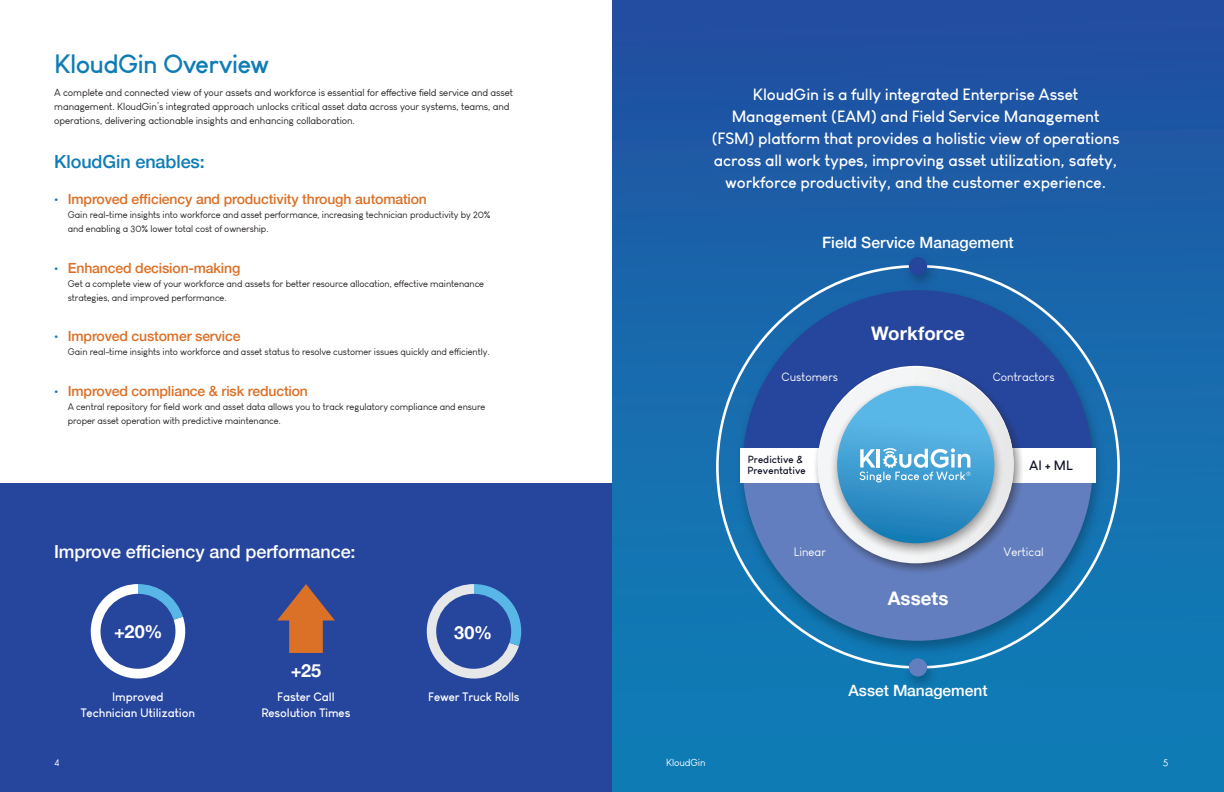
<style>
.page{position:relative;width:1224px;height:792px;background:#fff}
.page>*{position:absolute;margin:0;border:0;box-sizing:border-box;transform-origin:0 0}
.t1{font:700 26px "Louis George Cafe";letter-spacing:-.035em;color:#0f7cb6}
.t2{font:700 18.7px "Helvetica Neue";color:#fff}
.t3{font:500 18px "Helvetica Neue";letter-spacing:-.005em;color:#fff}
.t4{font:500 18px "Helvetica Neue";letter-spacing:-.005em;color:#0f7cb6}
.t5{font:700 18px "Helvetica Neue";color:#fff}
.Quotes_Small{font:700 16px/22px "Louis George Cafe";letter-spacing:-.01em;color:#fff;text-align:center}
.t6{font:500 15.6px "Helvetica Neue";color:#fff}
.t7{font:500 14px "Helvetica Neue";letter-spacing:-.01em;color:#db7027}
.t8{font:700 13.3px "Louis George Cafe";color:#0e1127}
.t9{font:700 12px/16px "Louis George Cafe";letter-spacing:-.01em;color:#fff;text-align:center}
.t10{font:11.8px "Louis George Cafe";color:#fff}
.t11{font:700 10.1px/10.9px "Louis George Cafe";color:#0e1127}
.P1{font:10px/14px "Louis George Cafe";letter-spacing:-.01em;color:#231f20}
.P1-2{font:10px "Louis George Cafe";letter-spacing:-.01em;color:#fff}
.t12{font:9.5px/14px "Louis George Cafe";letter-spacing:-.01em;color:#231f20}
.s1{font-weight:700;font-size:12px;color:#0f7cb6}
</style>
<div class="page">
<div style="left:612px;top:0;width:612px;height:792px;background:linear-gradient(to bottom,#2150a1,#0d82b8)"></div>
<svg style="left:716px;top:265px;width:404px;height:404px;background:#2476b3"></svg>
<img style="left:897px;top:249px;width:47px;height:33px">
<div style="left:909px;top:257px;width:18px;height:18px;background:#26459d;border-radius:50%"></div>
<img style="left:897px;top:661px;width:47px;height:36px">
<div style="left:909px;top:658px;width:18px;height:19px;background:#637ebf;border-radius:50%"></div>
<img style="left:731px;top:282px;width:378px;height:379px">
<svg style="left:743px;top:483px;width:350px;height:158px;background:#4b7bb9"></svg>
<svg style="left:743px;top:290px;width:350px;height:158px;background:#2451a2"></svg>
<div style="left:740px;top:448px;width:98px;height:35px;background:#fff"></div>
<div style="left:995px;top:448px;width:101px;height:35px;background:#fff"></div>
<svg style="left:813px;top:363px;width:210px;height:211px;background:#6275a8"></svg>
<div style="left:818px;top:367px;width:196px;height:196px;background:linear-gradient(to right,#f7f9f9,#eaebec);border-radius:98px"></div>
<svg style="left:829px;top:382px;width:174px;height:174px;background:#d3d5d8"></svg>
<div style="left:837px;top:386px;width:157px;height:157px;background:linear-gradient(to bottom,#67c3f1,#1b7cb6);border-radius:79px"></div>
<svg style="left:860px;top:446px;width:110px;height:37px"></svg>
<div style="left:0;top:484px;width:612px;height:308px;background:#26459d"></div>
<svg style="left:90px;top:584px;width:96px;height:95px"></svg>
<div style="left:101px;top:594px;width:74px;height:75px;background:#26459d;border-radius:50%"></div>
<svg style="left:277px;top:584px;width:58px;height:69px"></svg>
<svg style="left:426px;top:584px;width:95px;height:95px"></svg>
<div style="left:436px;top:594px;width:75px;height:75px;background:#26459d;border-radius:50%"></div>
<h1 class="t1" style="left:54px;top:47px;width:217px">KloudGin Overview</h1>
<p class="P1" style="left:54px;top:85px;width:460px">A complete and connected view of your assets and workforce is essential for effective field service and asset management. KloudGin’s integrated approach unlocks critical asset data across your systems, teams, and operations, delivering actionable insights and enhancing collaboration.</p>
<h2 class="t4" style="left:54px;top:148px;width:152px">KloudGin enables:</h2>
<p class="t7" style="left:54px;top:188px;width:374px"><span class="s1">•</span> Improved efficiency and productivity through automation</p>
<p class="t12" style="left:68px;top:208px;width:424px">Gain real-time insights into workforce and asset performance, increasing technician productivity by 20% and enabling a 30% lower total cost of ownership.</p>
<p class="t7" style="left:54px;top:257px;width:188px"><span class="s1">•</span> Enhanced decision-making</p>
<p class="t12" style="left:68px;top:277px;width:418px">Get a complete view of your workforce and assets for better resource allocation, effective maintenance strategies, and improved performance.</p>
<p class="t7" style="left:54px;top:325px;width:188px"><span class="s1">•</span> Improved customer service</p>
<p class="t12" style="left:68px;top:345px;width:423px">Gain real-time insights into workforce and asset status to resolve customer issues quickly and efficiently.</p>
<p class="t7" style="left:54px;top:380px;width:255px"><span class="s1">•</span> Improved compliance &amp; risk reduction</p>
<p class="t12" style="left:68px;top:400px;width:419px">A central repository for field work and asset data allows you to track regulatory compliance and ensure proper asset operation with predictive maintenance.</p>
<h2 class="t3" style="left:54px;top:537px;width:303px">Improve efficiency and performance:</h2>
<h1 class="t5" style="left:114px;top:618px;width:50px">+20%</h1>
<h1 class="t5" style="left:291px;top:657px;width:32px">+25</h1>
<h1 class="t5" style="left:454px;top:618px;width:40px">30%</h1>
<p class="P1-2" style="left:54px;top:757px;width:6px">4</p>
<h4 class="t9" style="left:81px;top:688px;width:116px">Improved<br>Technician Utilization</h4>
<h4 class="t9" style="left:262px;top:688px;width:90px">Faster Call<br>Resolution Times</h4>
<h4 class="t9" style="left:428px;top:688px;width:93px">Fewer Truck Rolls</h4>
<p class="Quotes_Small" style="left:712px;top:83px;width:410px">KloudGin is a fully integrated Enterprise Asset Management (EAM) and Field Service Management (FSM) platform that provides a holistic view of operations across all work types, improving asset utilization, safety, workforce productivity, and the customer experience.</p>
<p class="t6" style="left:822px;top:229px;width:193px">Field Service Management</p>
<p class="t2" style="left:871px;top:318px;width:95px">Workforce</p>
<p class="t10" style="left:782px;top:370px;width:58px">Customers</p>
<p class="t10" style="left:993px;top:370px;width:63px">Contractors</p>
<p class="t11" style="left:747px;top:454px;width:60px">Predictive &amp;<br>Preventative</p>
<p class="t8" style="left:1029px;top:457px;width:45px">AI + ML</p>
<p class="t10" style="left:794px;top:545px;width:34px">Linear</p>
<p class="t10" style="left:1004px;top:545px;width:42px">Vertical</p>
<p class="t2" style="left:888px;top:583px;width:62px">Assets</p>
<p class="t6" style="left:849px;top:678px;width:141px">Asset Management</p>
<p class="P1-2" style="left:666px;top:757px;width:41px">KloudGin</p>
<p class="P1-2" style="left:1163px;top:757px;width:7px">5</p>
</div>
